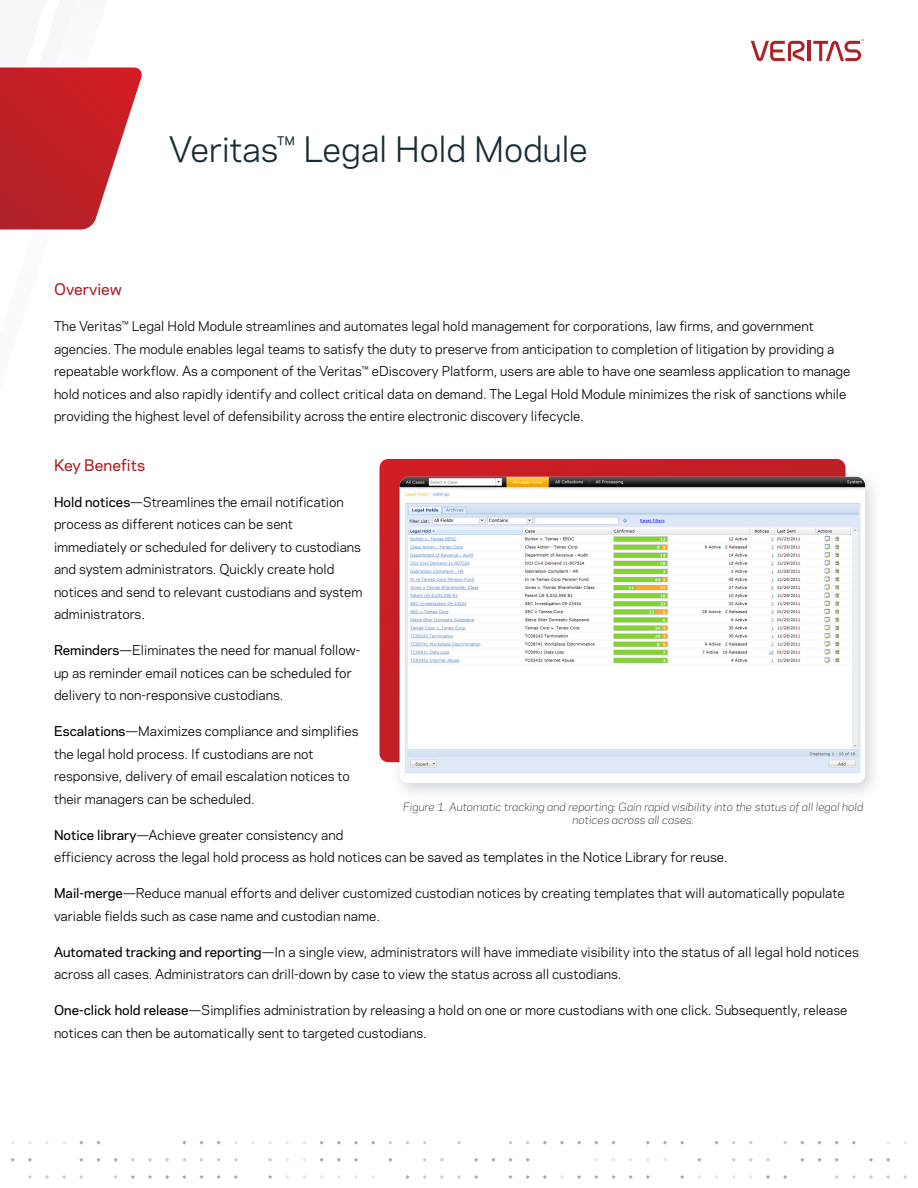
<style>
.page{position:relative;width:918px;height:1188px;background:#fff}
.page>*{position:absolute;margin:0;border:0;box-sizing:border-box;transform-origin:0 0}
.Headline{font:33px "Polaris";letter-spacing:-.01em;color:#182c35}
.Paragraph_Title{font:500 15px "Polaris";color:#ab2328}
.Body_Copy{font:12.75px/22.5px "Polaris";color:#000}
.t1{font:italic 300 10.65px/12.8px "Polaris";color:#000;text-align:center}
.s1{font-weight:500}
</style>
<div class="page">
<hr style="left:808px;top:41px;width:3px;height:20px;background:#ab2328">
<svg style="left:751px;top:41px;width:54px;height:21px"></svg>
<svg style="left:813px;top:39px;width:51px;height:22px"></svg>
<svg style="left:0;top:67px;width:142px;height:163px"></svg>
<svg style="left:783px;top:1175px;width:4px;height:4px"></svg>
<svg style="left:766px;top:1158px;width:4px;height:4px"></svg>
<svg style="left:766px;top:1175px;width:4px;height:4px"></svg>
<svg style="left:749px;top:1158px;width:4px;height:4px"></svg>
<svg style="left:714px;top:1141px;width:5px;height:4px"></svg>
<svg style="left:697px;top:1158px;width:4px;height:4px"></svg>
<svg style="left:680px;top:1141px;width:4px;height:4px"></svg>
<svg style="left:680px;top:1175px;width:4px;height:4px"></svg>
<svg style="left:663px;top:1141px;width:4px;height:4px"></svg>
<svg style="left:646px;top:1141px;width:4px;height:4px"></svg>
<svg style="left:646px;top:1175px;width:4px;height:4px"></svg>
<svg style="left:629px;top:1175px;width:4px;height:4px"></svg>
<svg style="left:611px;top:1141px;width:5px;height:4px"></svg>
<svg style="left:611px;top:1175px;width:5px;height:4px"></svg>
<svg style="left:594px;top:1175px;width:4px;height:4px"></svg>
<svg style="left:577px;top:1141px;width:4px;height:4px"></svg>
<svg style="left:577px;top:1175px;width:4px;height:4px"></svg>
<svg style="left:560px;top:1141px;width:4px;height:4px"></svg>
<svg style="left:560px;top:1175px;width:4px;height:4px"></svg>
<svg style="left:543px;top:1141px;width:4px;height:4px"></svg>
<svg style="left:543px;top:1175px;width:4px;height:4px"></svg>
<svg style="left:526px;top:1158px;width:4px;height:4px"></svg>
<svg style="left:526px;top:1175px;width:4px;height:4px"></svg>
<svg style="left:508px;top:1141px;width:5px;height:4px"></svg>
<svg style="left:508px;top:1158px;width:5px;height:4px"></svg>
<svg style="left:508px;top:1175px;width:5px;height:4px"></svg>
<svg style="left:491px;top:1158px;width:4px;height:4px"></svg>
<svg style="left:474px;top:1158px;width:4px;height:4px"></svg>
<svg style="left:474px;top:1175px;width:4px;height:4px"></svg>
<svg style="left:457px;top:1141px;width:4px;height:4px"></svg>
<svg style="left:457px;top:1175px;width:4px;height:4px"></svg>
<svg style="left:440px;top:1158px;width:4px;height:4px"></svg>
<svg style="left:440px;top:1175px;width:4px;height:4px"></svg>
<svg style="left:423px;top:1175px;width:4px;height:4px"></svg>
<svg style="left:405px;top:1141px;width:5px;height:4px"></svg>
<svg style="left:405px;top:1175px;width:5px;height:4px"></svg>
<svg style="left:388px;top:1158px;width:4px;height:4px"></svg>
<svg style="left:371px;top:1141px;width:4px;height:4px"></svg>
<svg style="left:354px;top:1141px;width:4px;height:4px"></svg>
<svg style="left:354px;top:1158px;width:4px;height:4px"></svg>
<svg style="left:354px;top:1175px;width:4px;height:4px"></svg>
<svg style="left:337px;top:1141px;width:4px;height:4px"></svg>
<svg style="left:337px;top:1158px;width:4px;height:4px"></svg>
<svg style="left:320px;top:1158px;width:4px;height:4px"></svg>
<svg style="left:268px;top:1158px;width:4px;height:4px"></svg>
<svg style="left:268px;top:1175px;width:4px;height:4px"></svg>
<svg style="left:234px;top:1158px;width:4px;height:4px"></svg>
<svg style="left:234px;top:1175px;width:4px;height:4px"></svg>
<svg style="left:217px;top:1175px;width:4px;height:4px"></svg>
<svg style="left:199px;top:1141px;width:5px;height:4px"></svg>
<svg style="left:199px;top:1158px;width:5px;height:4px"></svg>
<svg style="left:199px;top:1175px;width:5px;height:4px"></svg>
<svg style="left:182px;top:1175px;width:4px;height:4px"></svg>
<svg style="left:165px;top:1158px;width:4px;height:4px"></svg>
<svg style="left:165px;top:1175px;width:4px;height:4px"></svg>
<svg style="left:148px;top:1158px;width:4px;height:4px"></svg>
<svg style="left:148px;top:1175px;width:4px;height:4px"></svg>
<svg style="left:131px;top:1158px;width:4px;height:4px"></svg>
<svg style="left:131px;top:1175px;width:4px;height:4px"></svg>
<svg style="left:114px;top:1158px;width:4px;height:4px"></svg>
<svg style="left:114px;top:1175px;width:4px;height:4px"></svg>
<svg style="left:96px;top:1141px;width:5px;height:4px"></svg>
<svg style="left:96px;top:1158px;width:5px;height:4px"></svg>
<svg style="left:79px;top:1158px;width:4px;height:4px"></svg>
<svg style="left:79px;top:1175px;width:4px;height:4px"></svg>
<svg style="left:62px;top:1175px;width:4px;height:4px"></svg>
<svg style="left:45px;top:1175px;width:4px;height:4px"></svg>
<svg style="left:28px;top:1158px;width:4px;height:4px"></svg>
<svg style="left:28px;top:1175px;width:4px;height:4px"></svg>
<svg style="left:11px;top:1158px;width:4px;height:4px"></svg>
<svg style="left:903px;top:1175px;width:4px;height:4px"></svg>
<svg style="left:886px;top:1158px;width:4px;height:4px"></svg>
<svg style="left:886px;top:1175px;width:4px;height:4px"></svg>
<svg style="left:869px;top:1158px;width:4px;height:4px"></svg>
<svg style="left:869px;top:1175px;width:4px;height:4px"></svg>
<svg style="left:852px;top:1141px;width:4px;height:4px"></svg>
<svg style="left:852px;top:1175px;width:4px;height:4px"></svg>
<svg style="left:835px;top:1158px;width:4px;height:4px"></svg>
<svg style="left:835px;top:1175px;width:4px;height:4px"></svg>
<svg style="left:817px;top:1141px;width:5px;height:4px"></svg>
<svg style="left:817px;top:1158px;width:5px;height:4px"></svg>
<svg style="left:800px;top:1158px;width:4px;height:4px"></svg>
<svg style="left:380px;top:459px;width:466px;height:303px;background:#c92026"></svg>
<div style="left:388px;top:468px;width:495px;height:336px;background:#425563;opacity:.25"></div>
<div style="left:400px;top:477px;width:465px;height:306px;background:#fff;border-radius:9px"></div>
<img style="left:400px;top:477px;width:465px;height:296px">
<p class="Headline" style="left:169px;top:124px;width:421px">Veritas™ Legal Hold Module</p>
<p class="Paragraph_Title" style="left:54px;top:278px;width:69px">Overview</p>
<p class="Body_Copy" style="left:54px;top:315px;width:798px">The Veritas™ Legal Hold Module streamlines and automates legal hold management for corporations, law firms, and government agencies. The module enables legal teams to satisfy the duty to preserve from anticipation to completion of litigation by providing a repeatable workflow. As a component of the Veritas™ eDiscovery Platform, users are able to have one seamless application to manage hold notices and also rapidly identify and collect critical data on demand. The Legal Hold Module minimizes the risk of sanctions while providing the highest level of defensibility across the entire electronic discovery lifecycle.</p>
<p class="Paragraph_Title" style="left:54px;top:454px;width:93px">Key Benefits</p>
<p class="Body_Copy" style="left:54px;top:490px;width:310px"><span class="s1">Hold notices</span>—Streamlines the email notification process as different notices can be sent immediately or scheduled for delivery to custodians and system administrators. Quickly create hold notices and send to relevant custodians and system administrators.</p>
<p class="Body_Copy" style="left:54px;top:639px;width:308px"><span class="s1">Reminders</span>—Eliminates the need for manual follow&shy;up as reminder email notices can be scheduled for delivery to non-responsive custodians.</p>
<p class="Body_Copy" style="left:54px;top:720px;width:306px"><span class="s1">Escalations</span>—Maximizes compliance and simplifies the legal hold process. If custodians are not responsive, delivery of email escalation notices to their managers can be scheduled.</p>
<p class="Body_Copy" style="left:54px;top:823px;width:675px"><span class="s1">Notice library</span>—Achieve greater consistency and<br>efficiency across the legal hold process as hold notices can be saved as templates in the Notice Library for reuse.</p>
<p class="Body_Copy" style="left:54px;top:882px;width:792px"><span class="s1">Mail-merge</span>—Reduce manual efforts and deliver customized custodian notices by creating templates that will automatically populate variable fields such as case name and custodian name.</p>
<p class="Body_Copy" style="left:54px;top:940px;width:806px"><span class="s1">Automated tracking and reporting</span>—In a single view, administrators will have immediate visibility into the status of all legal hold notices across all cases. Administrators can drill-down by case to view the status across all custodians.</p>
<p class="Body_Copy" style="left:54px;top:999px;width:795px"><span class="s1">One-click hold release</span>—Simplifies administration by releasing a hold on one or more custodians with one click. Subsequently, release notices can then be automatically sent to targeted custodians.</p>
<p class="t1" style="left:403px;top:800px;width:462px">Figure 1. Automatic tracking and reporting: Gain rapid visibility into the status of all legal hold notices across all cases.</p>
</div>
